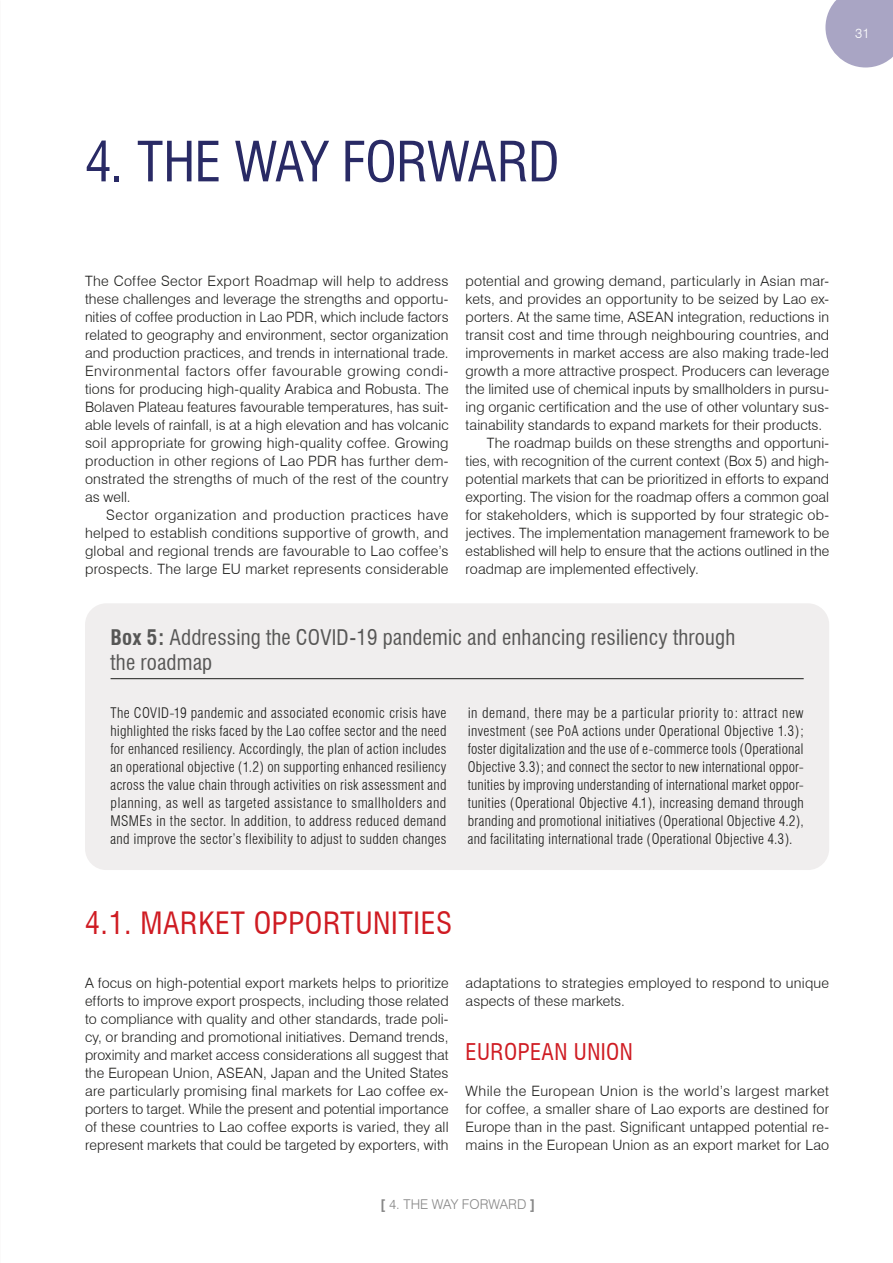
<style>
.page{position:relative;width:893px;height:1263px;background:#fff}
.page>*{position:absolute;margin:0;border:0;box-sizing:border-box;transform-origin:0 0}
.A-Chapter_title{font:condensed 54px "Swiss 721 BT";letter-spacing:-.01em;color:#292a65}
.Title_1{font:condensed 30px "Swiss 721 BT";letter-spacing:.02em;color:#cf1b22}
.Title_2{font:condensed 22.5px "Swiss 721 BT";letter-spacing:.02em;color:#cf1b22}
.Boxes__names{font:condensed 21px/25.2px "Swiss 721 BT";letter-spacing:.01em;color:#575756}
.sangrado_2Col{font:300 14.25px/18px "Swiss 721 BT";letter-spacing:.01em;color:#1d1d1b;text-align:justify}
.Body_text_2Col{font:300 14.25px/18px "Swiss 721 BT";letter-spacing:.01em;color:#1d1d1b;text-align:justify}
.Box_body_text{font:300 condensed 14.25px/18px "Swiss 721 BT";letter-spacing:.015em;color:#1d1d1b;text-align:justify}
.t1{font:300 13.5px "Swiss 721 BT";color:#878787}
.t2{font:300 13.5px "Swiss 721 BT";color:#fff}
.s1{font-weight:700}
</style>
<div class="page">
<svg style="left:825px;top:0;width:68px;height:68px;background:#b4b0cb"></svg>
<div style="left:85px;top:603px;width:744px;height:267px;background:#f0eeee;border-radius:21px"></div>
<hr style="left:111px;top:678px;width:693px;height:1px;background:#1d1d1b">
<p class="t2" style="left:855px;top:25px;width:16px">31</p>
<h1 class="A-Chapter_title" style="left:85px;top:129px;width:476px">4. THE WAY FORWARD</h1>
<p class="sangrado_2Col" style="left:85px;top:272px;width:365px">The Coffee Sector Export Roadmap will help to address these challenges and leverage the strengths and opportu&shy;nities of coffee production in Lao PDR, which include factors related to geography and environment, sector organization and production practices, and trends in international trade.<br>Environmental factors offer favourable growing condi&shy;tions for producing high-quality Arabica and Robusta. The Bolaven Plateau features favourable temperatures, has suit&shy;able levels of rainfall, is at a high elevation and has volcanic soil appropriate for growing high-quality coffee. Growing production in other regions of Lao PDR has further dem&shy;onstrated the strengths of much of the rest of the country as well.</p>
<p class="Body_text_2Col" style="left:85px;top:506px;width:365px;text-indent:21px">Sector organization and production practices have helped to establish conditions supportive of growth, and global and regional trends are favourable to Lao coffee’s prospects. The large EU market represents considerable</p>
<p class="Body_text_2Col" style="left:466px;top:272px;width:365px">potential and growing demand, particularly in Asian mar&shy;kets, and provides an opportunity to be seized by Lao ex&shy;porters. At the same time, ASEAN integration, reductions in transit cost and time through neighbouring countries, and improvements in market access are also making trade-led growth a more attractive prospect. Producers can leverage the limited use of chemical inputs by smallholders in pursu&shy;ing organic certification and the use of other voluntary sus&shy;tainability standards to expand markets for their products.</p>
<p class="Body_text_2Col" style="left:466px;top:434px;width:365px;text-indent:21px">The roadmap builds on these strengths and opportuni&shy;ties, with recognition of the current context (Box 5) and high&shy;potential markets that can be prioritized in efforts to expand exporting. The vision for the roadmap offers a common goal for stakeholders, which is supported by four strategic ob&shy;jectives. The implementation management framework to be established will help to ensure that the actions outlined in the roadmap are implemented effectively.</p>
<p class="Boxes__names" style="left:111px;top:624px;width:626px"><span class="s1">Box 5:</span> Addressing the COVID-19 pandemic and enhancing resiliency through the roadmap</p>
<p class="Box_body_text" style="left:111px;top:703px;width:337px">The COVID-19 pandemic and associated economic crisis have highlighted the risks faced by the Lao coffee sector and the need for enhanced resiliency. Accordingly, the plan of action includes an operational objective (1.2) on supporting enhanced resiliency across the value chain through activities on risk assessment and planning, as well as targeted assistance to smallholders and MSMEs in the sector. In addition, to address reduced demand and improve the sector’s flexibility to adjust to sudden changes</p>
<p class="Box_body_text" style="left:468px;top:703px;width:337px">in demand, there may be a particular priority to: attract new investment (see PoA actions under Operational Objective 1.3); foster digitalization and the use of e-commerce tools (Operational Objective 3.3); and connect the sector to new international oppor&shy;tunities by improving understanding of international market oppor&shy;tunities (Operational Objective 4.1), increasing demand through branding and promotional initiatives (Operational Objective 4.2), and facilitating international trade (Operational Objective 4.3).</p>
<p class="Title_1" style="left:85px;top:905px;width:369px">4.1. MARKET OPPORTUNITIES</p>
<p class="sangrado_2Col" style="left:85px;top:974px;width:365px">A focus on high-potential export markets helps to prioritize efforts to improve export prospects, including those related to compliance with quality and other standards, trade poli&shy;cy, or branding and promotional initiatives. Demand trends, proximity and market access considerations all suggest that the European Union, ASEAN, Japan and the United States are particularly promising final markets for Lao coffee ex&shy;porters to target. While the present and potential importance of these countries to Lao coffee exports is varied, they all represent markets that could be targeted by exporters, with</p>
<p class="sangrado_2Col" style="left:466px;top:974px;width:365px">adaptations to strategies employed to respond to unique aspects of these markets.</p>
<p class="Title_2" style="left:466px;top:1039px;width:169px">EUROPEAN UNION</p>
<p class="sangrado_2Col" style="left:466px;top:1082px;width:365px">While the European Union is the world’s largest market for coffee, a smaller share of Lao exports are destined for Europe than in the past. Significant untapped potential re&shy;mains in the European Union as an export market for Lao</p>
<p class="t1" style="left:380px;top:1196px;width:157px"><span class="s1">[</span> 4. THE WAY FORWARD <span class="s1">]</span></p>
</div>
